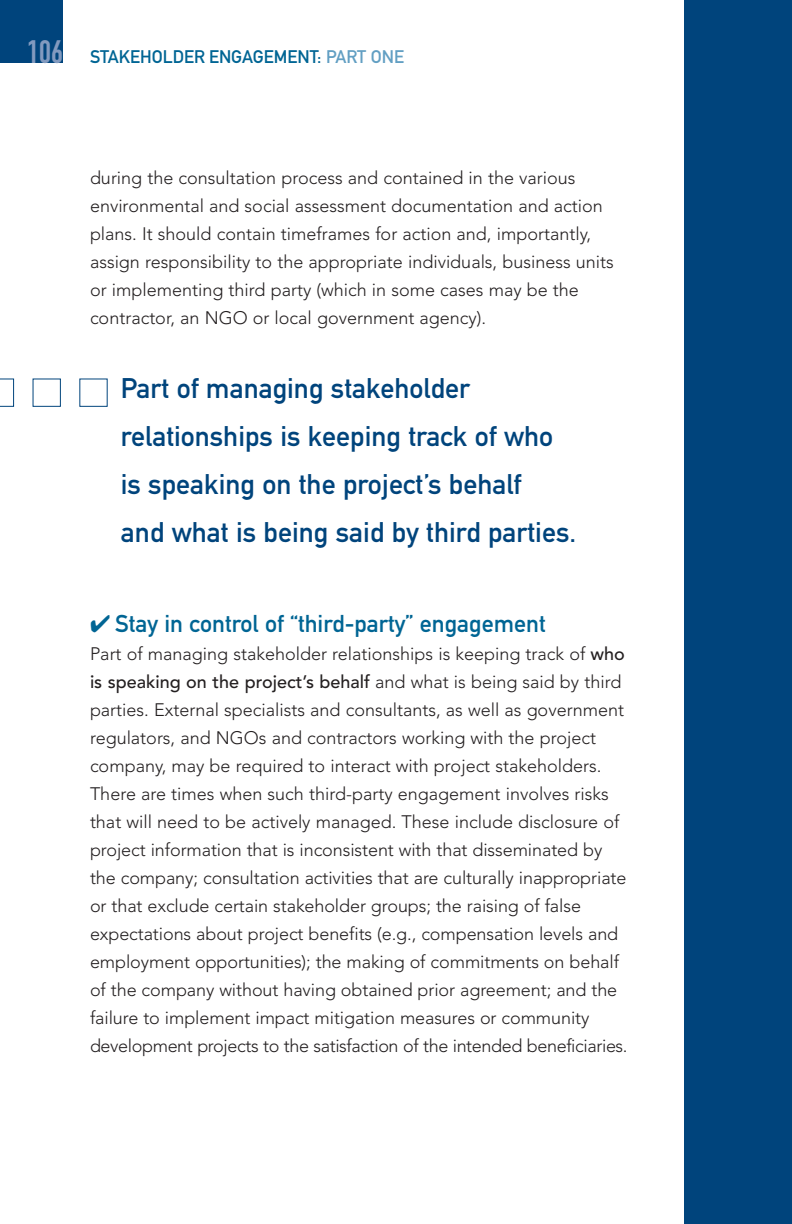
<style>
.page{position:relative;width:792px;height:1224px;background:#fff}
.page>*{position:absolute;margin:0;border:0;box-sizing:border-box;transform-origin:0 0}
.t1{font:28px/48px "DIN Mittelschrift";color:#00447c}
.t2{font:24px "DIN Mittelschrift";color:#006594}
.t3{font:300 18px/28px "Avenir";color:#231f20}
.t4{font:18px "DIN Mittelschrift";color:#006594}
.s1{font-family:"DIN Engschrift";font-size:32px;color:#829abf}
.s2{color:#629fc3}
.s3{font-weight:500}
</style>
<div class="page">
<div style="left:0;top:0;width:63px;height:63px;background:#00447c"></div>
<div style="left:684px;top:0;width:108px;height:1224px;background:#00447c"></div>
<svg style="left:0;top:378px;width:14px;height:29px"></svg>
<div style="left:33px;top:378px;width:28px;height:29px;border:1px solid #00447c"></div>
<p class="t4" style="left:27px;top:51px;width:378px"><span class="s1">106</span> STAKEHOLDER ENGAGEMENT: <span class="s2">PART ONE</span></p>
<p class="t3" style="left:90px;top:165px;width:525px">during the consultation process and contained in the various environmental and social assessment documentation and action plans. It should contain timeframes for action and, importantly, assign responsibility to the appropriate individuals, business units or implementing third party (which in some cases may be the contractor, an NGO or local government agency).</p>
<h1 class="t1" style="left:121px;top:367px;width:457px">Part of managing stakeholder relationships is keeping track of who is speaking on the project’s behalf<br>and what is being said by third parties.</h1>
<h2 class="t2" style="left:90px;top:615px;width:457px">✔ Stay in control of “third-party” engagement</h2>
<p class="t3" style="left:90px;top:641px;width:539px">Part of managing stakeholder relationships is keeping track of <span class="s3">who is speaking on the project’s behalf</span> and what is being said by third parties. External specialists and consultants, as well as government regulators, and NGOs and contractors working with the project company, may be required to interact with project stakeholders.<br>There are times when such third-party engagement involves risks that will need to be actively managed. These include disclosure of project information that is inconsistent with that disseminated by the company; consultation activities that are culturally inappropriate or that exclude certain stakeholder groups; the raising of false expectations about project benefits (e.g., compensation levels and employment opportunities); the making of commitments on behalf of the company without having obtained prior agreement; and the failure to implement impact mitigation measures or community development projects to the satisfaction of the intended beneficiaries.</p>
</div>
